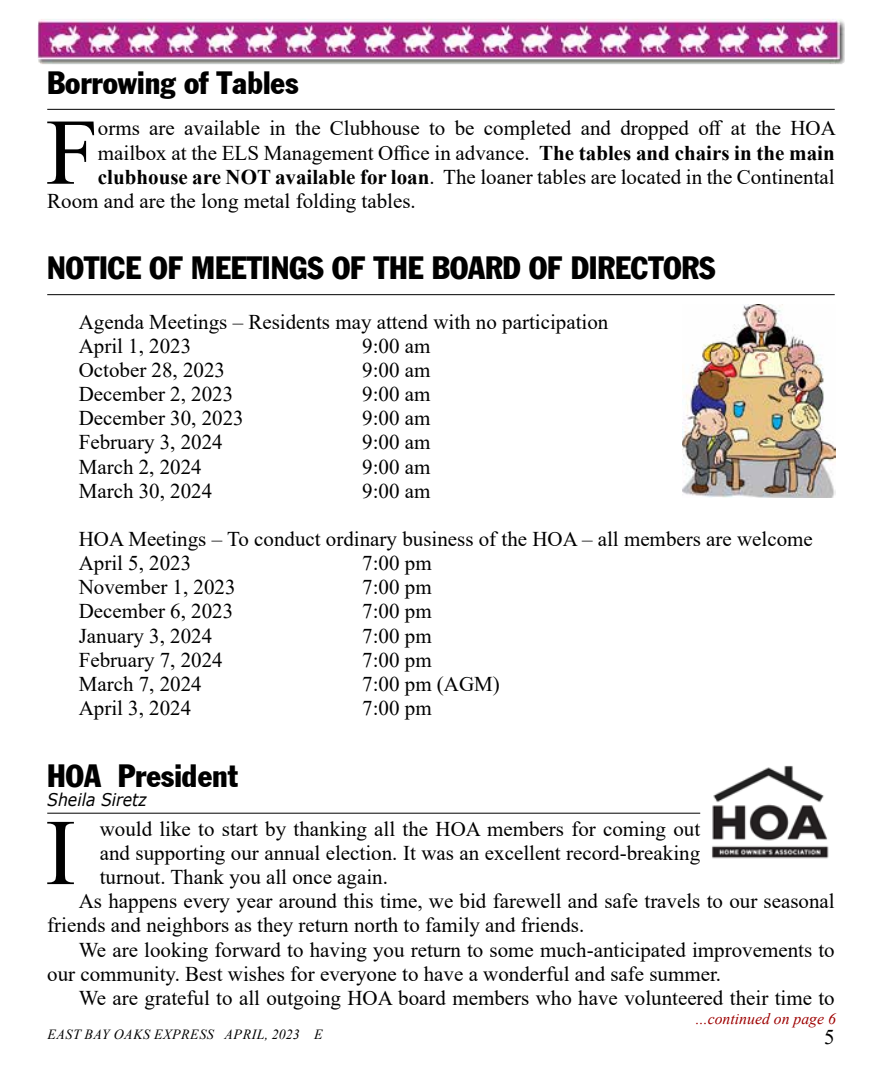
<style>
.page{position:relative;width:882px;height:1071px;background:#fff}
.page>*{position:absolute;margin:0;border:0;box-sizing:border-box;transform-origin:0 0}
.t1{font:93.98px "Times New Roman";color:#000}
.t2{font:31.5px "Franklin Gothic Condensed";color:#000}
.t3{font:21px/24.2px "Times New Roman";color:#000}
.t4{font:italic 17.5px "Verdana";color:#000;scale:.9 1}
.t5{font:italic 15.75px "Times New Roman";color:#9e0000}
.t6{font:italic 14px "Times New Roman";letter-spacing:.035em;color:#000}
.s1{font-weight:700}
</style>
<div class="page">
<img style="left:38px;top:19px;width:807px;height:45px">
<hr style="left:47px;top:109px;width:788px;height:1px;background:#000">
<hr style="left:47px;top:294px;width:788px;height:1px;background:#000">
<img style="left:683px;top:304px;width:153px;height:194px">
<hr style="left:47px;top:813px;width:653px;height:1px;background:#000">
<img style="left:712px;top:765px;width:117px;height:94px">
<h2 class="t2" style="left:47px;top:64px;width:253px">Borrowing of Tables</h2>
<h1 class="t1" style="left:46px;top:86px;width:54px">F</h1>
<p class="t3" style="left:98px;top:116px;width:739px">orms are available in the Clubhouse to be completed and dropped off at the HOA</p>
<p class="t3" style="left:98px;top:140px;width:738px">mailbox at the ELS Management Office in advance. <span class="s1">The tables and chairs in the main</span></p>
<p class="t3" style="left:98px;top:164px;width:738px"><span class="s1">clubhouse are NOT available for loan</span>. The loaner tables are located in the Continental</p>
<p class="t3" style="left:47px;top:188px;width:370px">Room and are the long metal folding tables.</p>
<h2 class="t2" style="left:47px;top:249px;width:670px">NOTICE OF MEETINGS OF THE BOARD OF DIRECTORS</h2>
<p class="t3" style="left:79px;top:309px;width:531px">Agenda Meetings – Residents may attend with no participation<br>April 1, 2023</p>
<p class="t3" style="left:362px;top:333px;width:70px">9:00 am</p>
<p class="t3" style="left:79px;top:357px;width:148px">October 28, 2023</p>
<p class="t3" style="left:362px;top:357px;width:70px">9:00 am</p>
<p class="t3" style="left:79px;top:381px;width:156px">December 2, 2023</p>
<p class="t3" style="left:362px;top:381px;width:70px">9:00 am</p>
<p class="t3" style="left:79px;top:405px;width:167px">December 30, 2023</p>
<p class="t3" style="left:362px;top:405px;width:70px">9:00 am</p>
<p class="t3" style="left:79px;top:430px;width:146px">February 3, 2024</p>
<p class="t3" style="left:362px;top:430px;width:70px">9:00 am</p>
<p class="t3" style="left:79px;top:454px;width:125px">March 2, 2024</p>
<p class="t3" style="left:362px;top:454px;width:70px">9:00 am</p>
<p class="t3" style="left:79px;top:478px;width:135px">March 30, 2024</p>
<p class="t3" style="left:362px;top:478px;width:70px">9:00 am</p>
<p class="t3" style="left:79px;top:526px;width:736px">HOA Meetings – To conduct ordinary business of the HOA – all members are welcome<br>April 5, 2023</p>
<p class="t3" style="left:362px;top:550px;width:71px">7:00 pm</p>
<p class="t3" style="left:79px;top:575px;width:158px">November 1, 2023</p>
<p class="t3" style="left:362px;top:575px;width:71px">7:00 pm</p>
<p class="t3" style="left:79px;top:599px;width:156px">December 6, 2023</p>
<p class="t3" style="left:362px;top:599px;width:71px">7:00 pm</p>
<p class="t3" style="left:79px;top:623px;width:135px">January 3, 2024</p>
<p class="t3" style="left:362px;top:623px;width:71px">7:00 pm</p>
<p class="t3" style="left:79px;top:647px;width:146px">February 7, 2024</p>
<p class="t3" style="left:362px;top:647px;width:71px">7:00 pm</p>
<p class="t3" style="left:79px;top:671px;width:125px">March 7, 2024</p>
<p class="t3" style="left:362px;top:671px;width:139px">7:00 pm (AGM)</p>
<p class="t3" style="left:79px;top:695px;width:114px">April 3, 2024</p>
<p class="t3" style="left:362px;top:695px;width:71px">7:00 pm</p>
<h2 class="t2" style="left:47px;top:756px;width:192px">HOA President</h2>
<p class="t4" style="left:47px;top:787px;width:112px">Sheila Siretz</p>
<h1 class="t1" style="left:45px;top:786px;width:33px">I</h1>
<p class="t3" style="left:100px;top:816px;width:602px">would like to start by thanking all the HOA members for coming out</p>
<p class="t3" style="left:100px;top:840px;width:602px">and supporting our annual election. It was an excellent record-breaking</p>
<p class="t3" style="left:100px;top:864px;width:290px">turnout. Thank you all once again.</p>
<p class="t3" style="left:79px;top:888px;width:758px">As happens every year around this time, we bid farewell and safe travels to our seasonal</p>
<p class="t3" style="left:47px;top:913px;width:539px">friends and neighbors as they return north to family and friends.</p>
<p class="t3" style="left:79px;top:937px;width:758px">We are looking forward to having you return to some much-anticipated improvements to</p>
<p class="t3" style="left:47px;top:961px;width:675px">our community. Best wishes for everyone to have a wonderful and safe summer.</p>
<p class="t3" style="left:79px;top:985px;width:758px">We are grateful to all outgoing HOA board members who have volunteered their time to</p>
<p class="t5" style="left:696px;top:1008px;width:141px">...continued on page 6</p>
<p class="t6" style="left:47px;top:1024px;width:277px">EAST BAY OAKS EXPRESS APRIL, 2023 E</p>
<p class="t3" style="left:824px;top:1024px;width:12px">5</p>
</div>
